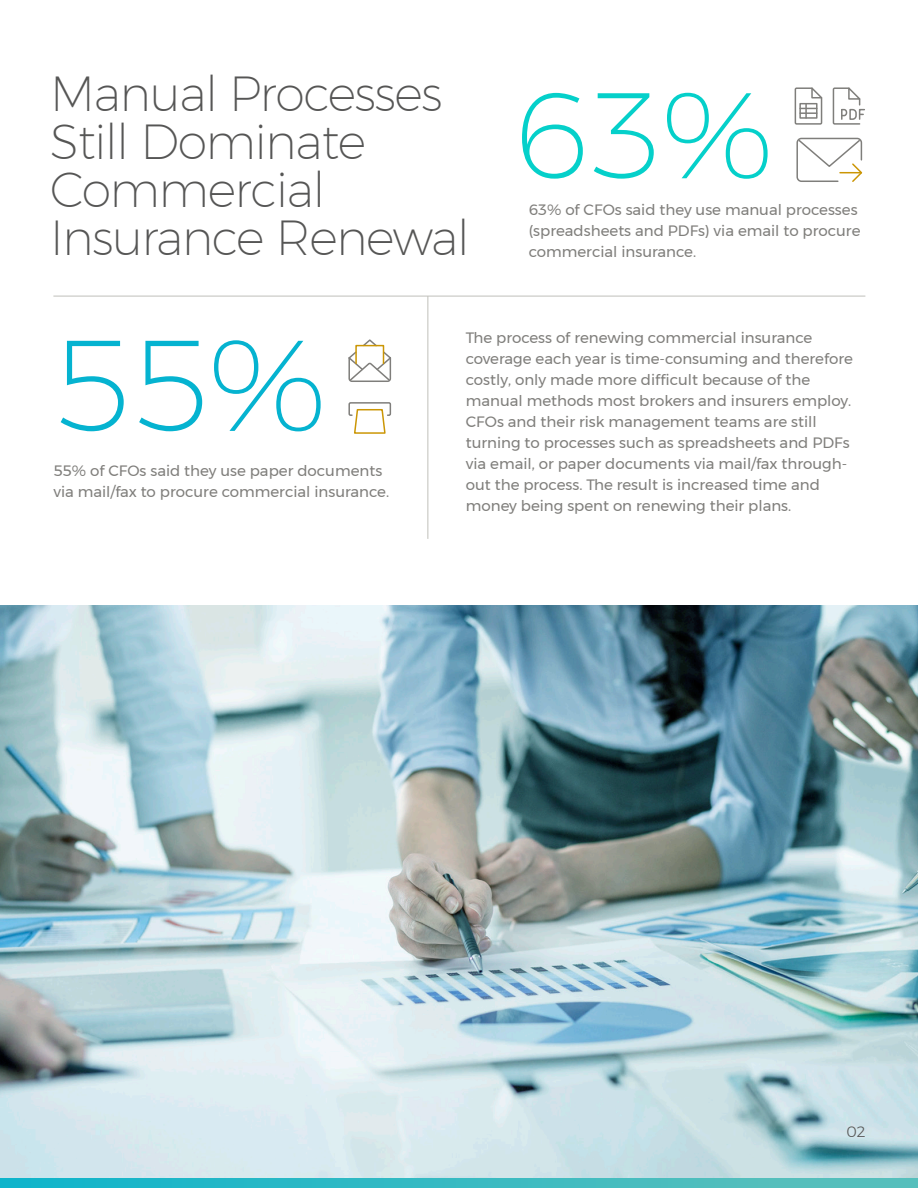
<style>
.page{position:relative;width:918px;height:1188px;background:#fff}
.page>*{position:absolute;margin:0;border:0;box-sizing:border-box;transform-origin:0 0}
.t1{font:200 128.85px "Montserrat";color:#05b3d0}
.t2{font:200 48px/48px "Montserrat";letter-spacing:-.025em;color:#565655}
.t3{font:15px/21px "Montserrat";color:#7f7e7b}
.t4{font:300 15px "Montserrat";color:#565655}
</style>
<div class="page">
<svg style="left:0;top:1178px;width:918px;height:10px;background:#36bac2"></svg>
<svg style="left:522px;top:93px;width:61px;height:86px"></svg>
<svg style="left:594px;top:93px;width:60px;height:86px"></svg>
<svg style="left:667px;top:93px;width:101px;height:86px"></svg>
<svg style="left:796px;top:137px;width:67px;height:45px"></svg>
<svg style="left:794px;top:87px;width:29px;height:38px"></svg>
<svg style="left:832px;top:87px;width:33px;height:38px"></svg>
<hr style="left:53px;top:296px;width:812px;height:1px;background:#c0c0ba">
<hr style="left:427px;top:296px;width:1px;height:243px;background:#c0c0ba">
<svg style="left:348px;top:339px;width:44px;height:43px"></svg>
<div style="left:355px;top:345px;width:29px;height:19px;border:2px solid #cb9605"></div>
<div style="left:348px;top:402px;width:43px;height:14px;border:2px solid #7f7e7b"></div>
<svg style="left:353px;top:409px;width:34px;height:25px"></svg>
<img style="left:0;top:605px;width:918px;height:573px">
<h2 class="t2" style="left:50px;top:69px;width:421px">Manual Processes<br>Still Dominate<br>Commercial<br>Insurance Renewal</h2>
<p class="t3" style="left:529px;top:199px;width:333px">63% of CFOs said they use manual processes (spreadsheets and PDFs) via email to procure commercial insurance.</p>
<h1 class="t1" style="left:50px;top:290px;width:279px">55%</h1>
<p class="t3" style="left:53px;top:460px;width:337px">55% of CFOs said they use paper documents via mail/fax to procure commercial insurance.</p>
<p class="t3" style="left:466px;top:327px;width:389px">The process of renewing commercial insurance coverage each year is time-consuming and therefore costly, only made more difficult because of the manual methods most brokers and insurers employ.<br>CFOs and their risk management teams are still turning to processes such as spreadsheets and PDFs via email, or paper documents via mail/fax through&shy;out the process. The result is increased time and money being spent on renewing their plans.</p>
<p class="t4" style="left:846px;top:1120px;width:21px">02</p>
</div>
